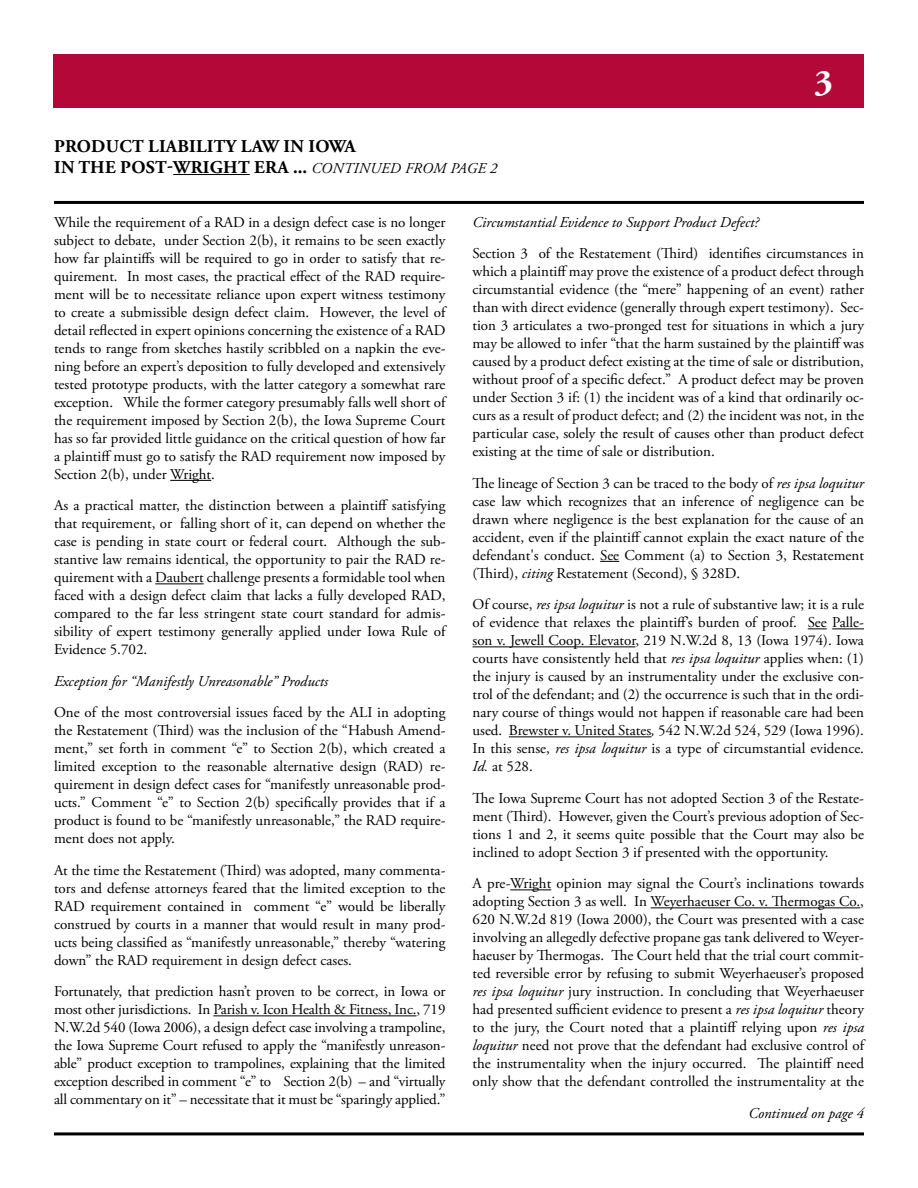
<style>
.page{position:relative;width:918px;height:1188px;background:#fff}
.page>*{position:absolute;margin:0;border:0;box-sizing:border-box;transform-origin:0 0}
.t1{font:700 36px "Adobe Garamond Pro";color:#fff}
.t2{font:700 18px "Adobe Garamond Pro";letter-spacing:.015em;color:#000}
.t3{font:15px/18px "Adobe Garamond Pro";color:#000;text-align:justify}
.t4{font:italic 15px "Adobe Garamond Pro";color:#000}
.s1{font-weight:700;font-style:normal;font-size:18px}
.s2{font-style:italic}
</style>
<div class="page">
<div style="left:54px;top:54px;width:810px;height:54px;background:#b30838"></div>
<hr style="left:54px;top:201px;width:810px;height:3px;background:#000">
<hr style="left:54px;top:1132px;width:810px;height:3px;background:#000">
<hr style="left:173px;top:174px;width:77px;height:1px;background:#000">
<hr style="left:170px;top:480px;width:41px;height:1px;background:#000">
<hr style="left:155px;top:583px;width:49px;height:1px;background:#000">
<hr style="left:213px;top:1015px;width:203px;height:1px;background:#000">
<svg style="left:600px;top:561px;width:19px;height:1px"></svg>
<svg style="left:808px;top:628px;width:19px;height:1px"></svg>
<hr style="left:832px;top:628px;width:32px;height:1px;background:#000">
<hr style="left:473px;top:646px;width:162px;height:1px;background:#000">
<hr style="left:509px;top:736px;width:142px;height:1px;background:#000">
<hr style="left:510px;top:889px;width:41px;height:1px;background:#000">
<hr style="left:651px;top:907px;width:209px;height:1px;background:#000">
<p class="t2" style="left:54px;top:136px;width:73px">PRODUCT</p>
<p class="t2" style="left:148px;top:136px;width:13px">LIABILIT</p>
<p class="t2" style="left:226px;top:136px;width:34px">Y LAW</p>
<p class="t2" style="left:284px;top:136px;width:56px">IN IOWA</p>
<p class="t2" style="left:54px;top:157px;width:30px">IN THE</p>
<p class="t2" style="left:120px;top:157px;width:111px">POST -WRI GHT</p>
<p class="t4" style="left:254px;top:159px;width:133px"><span class="s1">ERA ...</span> Continued</p>
<p class="t4" style="left:405px;top:159px;width:94px">from pa ge 2</p>
<h1 class="t1" style="left:814px;top:61px;width:20px">3</h1>
<p class="t3" style="left:54px;top:214px;width:393px">While the requirement of a RAD in a design defect case is no longer subject to debate, under Section 2(b), it remains to be seen exactly how far plaintiffs will be required to go in order to satisfy that re&shy;quirement. In most cases, the practical effect of the RAD require&shy;ment will be to necessitate reliance upon expert witness testimony to create a submissible design defect claim. However, the level of detail reflected in expert opinions concerning the existence of a RAD tends to range from sketches hastily scribbled on a napkin the eve&shy;ning before an expert’s deposition to fully developed and extensively tested prototype products, with the latter category a somewhat rare exception. While the former category presumably falls well short of the requirement imposed by Section 2(b), the Iowa Supreme Court has so far provided little guidance on the critical question of how far a plaintiff must go to satisfy the RAD requirement now imposed by Section 2(b), under Wright.</p>
<p class="t3" style="left:54px;top:497px;width:393px">As a practical matter, the distinction between a plaintiff satisfying that requirement, or falling short of it, can depend on whether the case is pending in state court or federal court. Although the sub&shy;stantive law remains identical, the opportunity to pair the RAD re&shy;quirement with a Daubert challenge presents a formidable tool when faced with a design defect claim that lacks a fully developed RAD, compared to the far less stringent state court standard for admis&shy;sibility of expert testimony generally applied under Iowa Rule of Evidence 5.702.</p>
<p class="t4" style="left:54px;top:672px;width:276px">Exception for “Manifestly Unreasonable” Products</p>
<p class="t3" style="left:54px;top:704px;width:393px">One of the most controversial issues faced by the ALI in adopting the Restatement (Third) was the inclusion of the “Habush Amend&shy;ment,” set forth in comment “e” to Section 2(b), which created a limited exception to the reasonable alternative design (RAD) re&shy;quirement in design defect cases for “manifestly unreasonable prod&shy;ucts.” Comment “e” to Section 2(b) specifically provides that if a product is found to be “manifestly unreasonable,” the RAD require&shy;ment does not apply.</p>
<p class="t3" style="left:54px;top:862px;width:393px">At the time the Restatement (Third) was adopted, many commenta&shy;tors and defense attorneys feared that the limited exception to the RAD requirement contained in comment “e” would be liberally construed by courts in a manner that would result in many prod&shy;ucts being classified as “manifestly unreasonable,” thereby “watering down” the RAD requirement in design defect cases.</p>
<p class="t3" style="left:54px;top:983px;width:393px">Fortunately, that prediction hasn’t proven to be correct, in Iowa or most other jurisdictions. In Parish v. Icon Health &amp; Fitness, Inc., 719<br>N.W.2d 540 (Iowa 2006), a design defect case involving a trampoline, the Iowa Supreme Court refused to apply the “manifestly unreason&shy;able” product exception to trampolines, explaining that the limited exception described in comment “e” to Section 2(b) – and “virtually all commentary on it” – necessitate that it must be “sparingly applied.”</p>
<p class="t4" style="left:473px;top:213px;width:288px">Circumstantial Evidence to Support Product Defect?</p>
<p class="t3" style="left:473px;top:245px;width:393px">Section 3 of the Restatement (Third) identifies circumstances in which a plaintiff may prove the existence of a product defect through circumstantial evidence (the “mere” happening of an event) rather than with direct evidence (generally through expert testimony). Sec&shy;tion 3 articulates a two-pronged test for situations in which a jury may be allowed to infer “that the harm sustained by the plaintiff was caused by a product defect existing at the time of sale or distribution, without proof of a specific defect.” A product defect may be proven under Section 3 if: (1) the incident was of a kind that ordinarily oc&shy;curs as a result of product defect; and (2) the incident was not, in the particular case, solely the result of causes other than product defect existing at the time of sale or distribution.</p>
<p class="t3" style="left:473px;top:475px;width:394px">The lineage of Section 3 can be traced to the body of <span class="s2">res ipsa loquitur </span>case law which recognizes that an inference of negligence can be drawn where negligence is the best explanation for the cause of an accident, even if the plaintiff cannot explain the exact nature of the defendant's conduct. See Comment (a) to Section 3, Restatement (Third), <span class="s2">citing</span> Restatement (Second), § 328D.</p>
<p class="t3" style="left:473px;top:596px;width:393px">Of course, <span class="s2">res ipsa loquitur</span> is not a rule of substantive law; it is a rule of evidence that relaxes the plaintiff’s burden of proof. See Palle&shy;son v. Jewell Coop. Elevator, 219 N.W.2d 8, 13 (Iowa 1974). Iowa courts have consistently held that <span class="s2">res ipsa loquitur</span> applies when: (1) the injury is caused by an instrumentality under the exclusive con&shy;trol of the defendant; and (2) the occurrence is such that in the ordi&shy;nary course of things would not happen if reasonable care had been used. Brewster v. United States<span class="s2">,</span> 542 N.W.2d 524, 529 (Iowa 1996).<br>In this sense, <span class="s2">res ipsa loquitur</span> is a type of circumstantial evidence.<br><span class="s2">Id.</span> at 528.</p>
<p class="t3" style="left:473px;top:790px;width:393px">The Iowa Supreme Court has not adopted Section 3 of the Restate&shy;ment (Third). However, given the Court’s previous adoption of Sec&shy;tions 1 and 2, it seems quite possible that the Court may also be inclined to adopt Section 3 if presented with the opportunity.</p>
<p class="t3" style="left:473px;top:875px;width:393px">A pre<span class="s2">-</span>Wright opinion may signal the Court’s inclinations towards adopting Section 3 as well. In Weyerhaeuser Co. v. Thermogas Co., 620 N.W.2d 819 (Iowa 2000), the Court was presented with a case involving an allegedly defective propane gas tank delivered to Weyer&shy;haeuser by Thermogas. The Court held that the trial court commit&shy;ted reversible error by refusing to submit Weyerhaeuser’s proposed <span class="s2">res ipsa loquitur</span> jury instruction. In concluding that Weyerhaeuser had presented sufficient evidence to present a <span class="s2">res ipsa loquitur</span> theory to the jury, the Court noted that a plaintiff relying upon <span class="s2">res ipsa loquitur</span> need not prove that the defendant had exclusive control of the instrumentality when the injury occurred. The plaintiff need only show that the defendant controlled the instrumentality at the</p>
<p class="t4" style="left:748px;top:1104px;width:117px">Continued on page 4</p>
</div>
